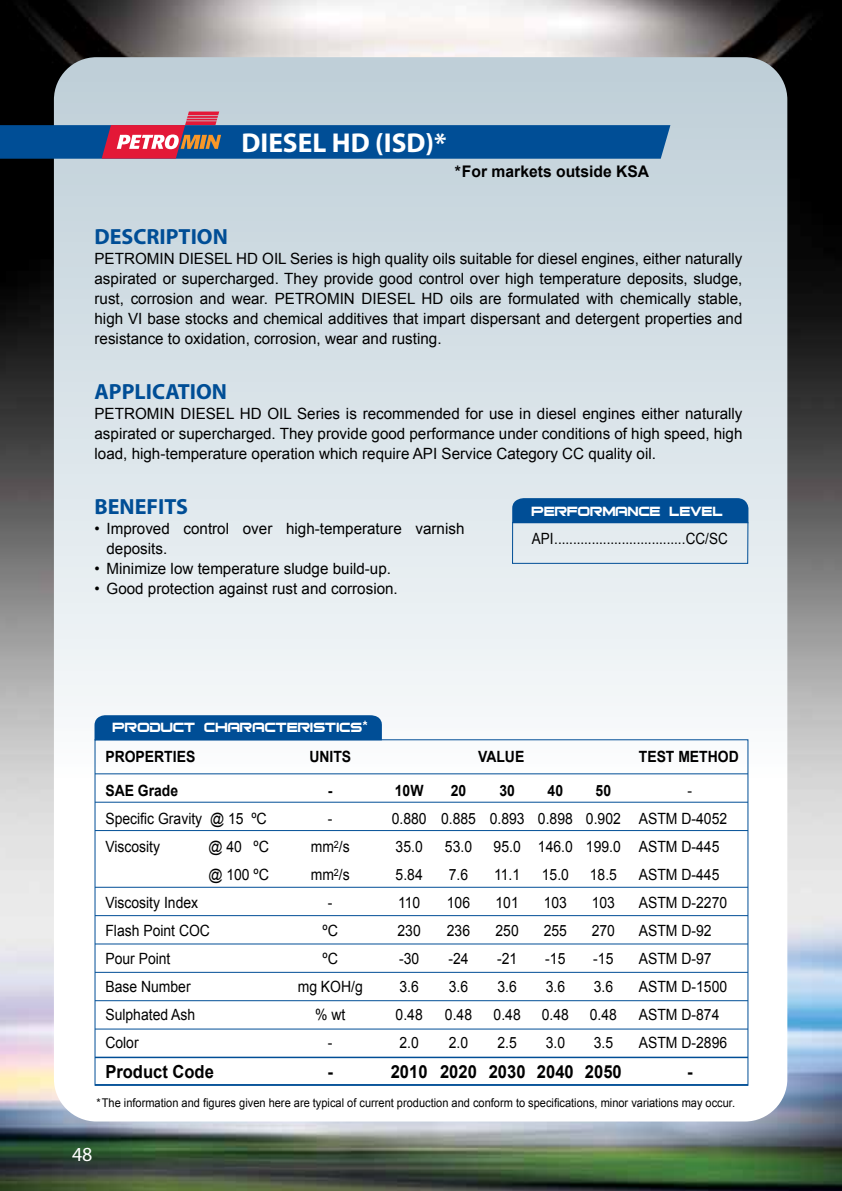
<style>
.page{position:relative;width:842px;height:1191px;background:#fff}
.page>*{position:absolute;margin:0;border:0;box-sizing:border-box;transform-origin:0 0}
.t1{font:700 27.4px "Myriad";color:#fff}
.t2{font:700 22px "Myriad";color:#004e96}
.t3{font:20px "Myriad";color:#fff}
.t4{font:18px "Bitsumishi";color:#fff}
.t5{font:700 18px "Arial";color:#000;scale:.92 1}
.t6{font:700 16px "Arial";color:#000}
.t7{font:15.6px/20px "Arial";color:#000;text-align:justify}
.t8{font:15.6px/28px "Arial";color:#000;text-align:center;scale:.9 1}
.t9{font:15.6px "Arial";color:#000;scale:.87 1}
.t10{font:700 15.6px "Arial";color:#000;scale:.9 1}
.t11{font:12px "Arial";color:#000;scale:.92 1}
.s1{font-weight:700}
</style>
<div class="page">
<img style="left:0;top:0;width:842px;height:1191px">
<div style="left:54px;top:57px;width:733px;height:1064px;background:linear-gradient(to bottom,#c3d2da,#fff);border-radius:43px"></div>
<hr style="left:186px;top:119px;width:31px;height:1px;background:#e31837">
<hr style="left:187px;top:116px;width:31px;height:2px;background:#e31837">
<svg style="left:0;top:121px;width:670px;height:38px;background:#305b94"></svg>
<svg style="left:188px;top:111px;width:31px;height:4px"></svg>
<hr style="left:95px;top:773px;width:653px;height:1px;background:#004e96">
<hr style="left:95px;top:802px;width:653px;height:1px;background:#004e96">
<hr style="left:95px;top:830px;width:653px;height:1px;background:#004e96">
<hr style="left:95px;top:887px;width:653px;height:1px;background:#004e96">
<hr style="left:95px;top:915px;width:653px;height:1px;background:#004e96">
<hr style="left:95px;top:943px;width:653px;height:1px;background:#004e96">
<hr style="left:95px;top:972px;width:653px;height:1px;background:#004e96">
<hr style="left:95px;top:1000px;width:653px;height:1px;background:#004e96">
<hr style="left:95px;top:1028px;width:653px;height:1px;background:#004e96">
<hr style="left:95px;top:1056px;width:653px;height:2px;background:#004e96">
<div style="left:95px;top:715px;width:288px;height:25px;background:#004e96"></div>
<svg style="left:511px;top:498px;width:238px;height:66px;background:#8aadcc"></svg>
<hr style="left:95px;top:1084px;width:653px;height:1px;background:#004e96">
<p class="t1" style="left:242px;top:128px;width:206px">DIESEL HD (ISD)*</p>
<p class="t6" style="left:455px;top:161px;width:196px">*For markets outside KSA</p>
<p class="t2" style="left:95px;top:226px;width:28px">DESCRIPTION</p>
<p class="t7" style="left:95px;top:249px;width:21px">Petromin</p>
<p class="t7" style="left:95px;top:249px;width:649px;text-indent:84px">DIESEL HD Oil Series is high quality oils suitable for diesel engines, either naturally aspirated or supercharged. They provide good control over high temperature deposits, sludge, rust, corrosion and wear. Petromin</p>
<p class="t7" style="left:95px;top:289px;width:649px;text-indent:267px">DIESEL HD oils are formulated with chemically stable, high VI base stocks and chemical additives that impart dispersant and detergent properties and resistance to oxidation, corrosion, wear and rusting.</p>
<p class="t2" style="left:95px;top:380px;width:27px">APPLICATION</p>
<p class="t7" style="left:95px;top:404px;width:21px">Petromin</p>
<p class="t7" style="left:180px;top:404px;width:96px">DIESEL HD oil</p>
<p class="t7" style="left:95px;top:404px;width:649px;text-indent:203px">Series is recommended for use in diesel engines either naturally aspirated or supercharged. They provide good performance under conditions of high speed, high load, high-temperature operation which require API Service Category CC quality oil.</p>
<p class="t2" style="left:95px;top:495px;width:26px">BENEFITS</p>
<p class="t7" style="left:107px;top:519px;width:359px;text-indent:-12px">• Improved control over high-temperature varnish deposits.</p>
<p class="t7" style="left:95px;top:559px;width:298px">• Minimize low temperature sludge build-up.</p>
<p class="t7" style="left:95px;top:579px;width:305px">• Good protection against rust and corrosion.</p>
<p class="t4" style="left:532px;top:504px;width:193px">Performance Level</p>
<p class="t9" style="left:532px;top:528px;width:227px">API...................................CC/SC</p>
<p class="t4" style="left:113px;top:720px;width:257px">Product Characteristics*</p>
<p class="t10" style="left:105px;top:746px;width:101px">PROPERTIES</p>
<p class="t10" style="left:309px;top:746px;width:48px">UNITS</p>
<p class="t10" style="left:478px;top:746px;width:53px">VALUE</p>
<p class="t10" style="left:639px;top:746px;width:113px">TEST METHOD</p>
<p class="t8" style="left:105px;top:776px;width:181px;text-align:left"><span class="s1">SAE Grade<br></span>Specific Gravity @ 15 ºC<br>Viscosity</p>
<p class="t8" style="left:392px;top:776px;width:40px"><span class="s1">10W<br></span>0.880<br>35.0<br>5.84<br>110<br>230 -30<br>3.6<br>0.48<br>2.0</p>
<p class="t5" style="left:391px;top:1059px;width:42px">2010</p>
<p class="t8" style="left:441px;top:776px;width:40px"><span class="s1">20<br></span>0.885<br>53.0<br>7.6<br>106<br>236 -24<br>3.6<br>0.48<br>2.0</p>
<p class="t5" style="left:440px;top:1059px;width:42px">2020</p>
<p class="t8" style="left:490px;top:776px;width:40px"><span class="s1">30<br></span>0.893<br>95.0<br>11.1<br>101<br>250 -21<br>3.6<br>0.48<br>2.5</p>
<p class="t5" style="left:489px;top:1059px;width:42px">2030</p>
<p class="t8" style="left:538px;top:776px;width:40px"><span class="s1">40<br></span>0.898<br>146.0<br>15.0<br>103<br>255 -15<br>3.6<br>0.48<br>3.0</p>
<p class="t5" style="left:537px;top:1059px;width:42px">2040</p>
<p class="t8" style="left:586px;top:776px;width:40px"><span class="s1">50<br></span>0.902<br>199.0<br>18.5<br>103<br>270 -15<br>3.6<br>0.48<br>3.5</p>
<p class="t5" style="left:585px;top:1059px;width:42px">2050</p>
<p class="t8" style="left:298px;top:776px;width:74px"><span class="s1">-<br></span>-<br>mm<sup>2</sup>/s mm<sup>2</sup>/s<br>-<br>ºC<br>ºC<br>mg KOH/g % wt<br>-</p>
<p class="t5" style="left:327px;top:1059px;width:7px">-</p>
<p class="t8" style="left:639px;top:776px;width:100px;text-align:left;text-indent:49px">-<br>ASTM D-4052<br>ASTM D-445<br>ASTM D-445<br>ASTM D-2270<br>ASTM D-92<br>ASTM D-97<br>ASTM D-1500<br>ASTM D-874<br>ASTM D-2896</p>
<p class="t5" style="left:687px;top:1059px;width:7px">-</p>
<p class="t8" style="left:208px;top:832px;width:69px;text-align:left">@ 40 ºC @ 100 ºC</p>
<p class="t8" style="left:105px;top:888px;width:118px;text-align:left">Viscosity Index<br>Flash Point COC<br>Pour Point<br>Base Number<br>Sulphated Ash<br>Color</p>
<p class="t5" style="left:105px;top:1059px;width:120px">Product Code</p>
<p class="t11" style="left:96px;top:1094px;width:696px">*The information and figures given here are typical of current production and conform to specifications, minor variations may occur.</p>
<p class="t3" style="left:72px;top:1144px;width:22px">48</p>
</div>
